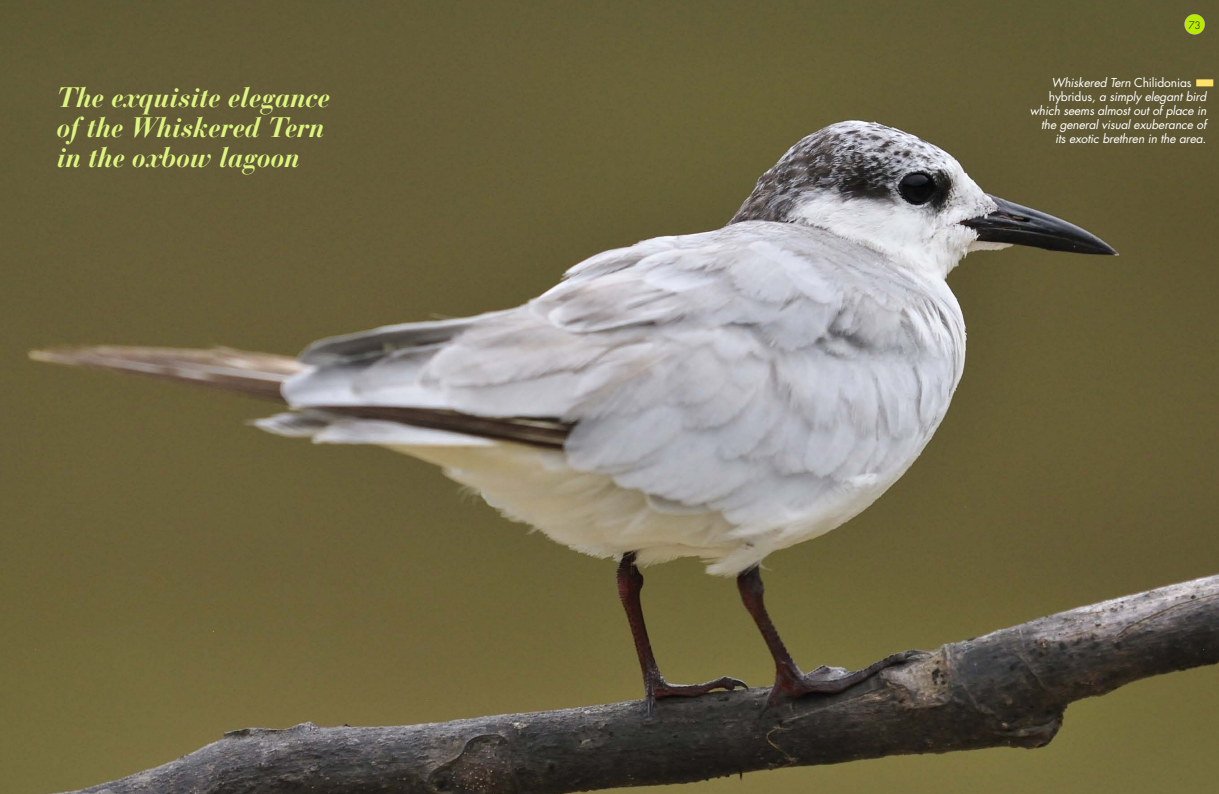
<style>
.page{position:relative;width:1219px;height:794px;background:#fff}
.page>*{position:absolute;margin:0;border:0;box-sizing:border-box;transform-origin:0 0}
.t1{font:italic 700 28px/30px "Bauer Bodoni";letter-spacing:-.01em;color:#dcf580}
.t2{font:italic 12px "Futura";letter-spacing:-.01em;color:#fff}
.t3{font:300 10px "Futura";color:#000}
.s1{font-style:normal}
</style>
<div class="page">
<img style="left:0;top:0;width:1219px;height:794px">
<div style="left:1196px;top:79px;width:17px;height:7px;background:#ffe068"></div>
<div style="left:1184px;top:14px;width:21px;height:20px;background:#b9eb00;border-radius:50%"></div>
<p class="t1" style="left:57px;top:86px;width:275px">The exquisite elegance of the Whiskered Tern in the oxbow lagoon</p>
<p class="t3" style="left:1188px;top:21px;width:14px">73</p>
<p class="t2" style="left:1051px;top:77px;width:142px">Whiskered Tern <span class="s1">Chilidonias</span></p>
<p class="t2" style="left:1049px;top:91px;width:159px"><span class="s1">hybridus</span>, a simply elegant bird</p>
<p class="t2" style="left:1030px;top:105px;width:178px">which seems almost out of place in</p>
<p class="t2" style="left:1041px;top:119px;width:167px">the general visual exuberance of</p>
<p class="t2" style="left:1055px;top:133px;width:153px">its exotic brethren in the area.</p>
</div>
